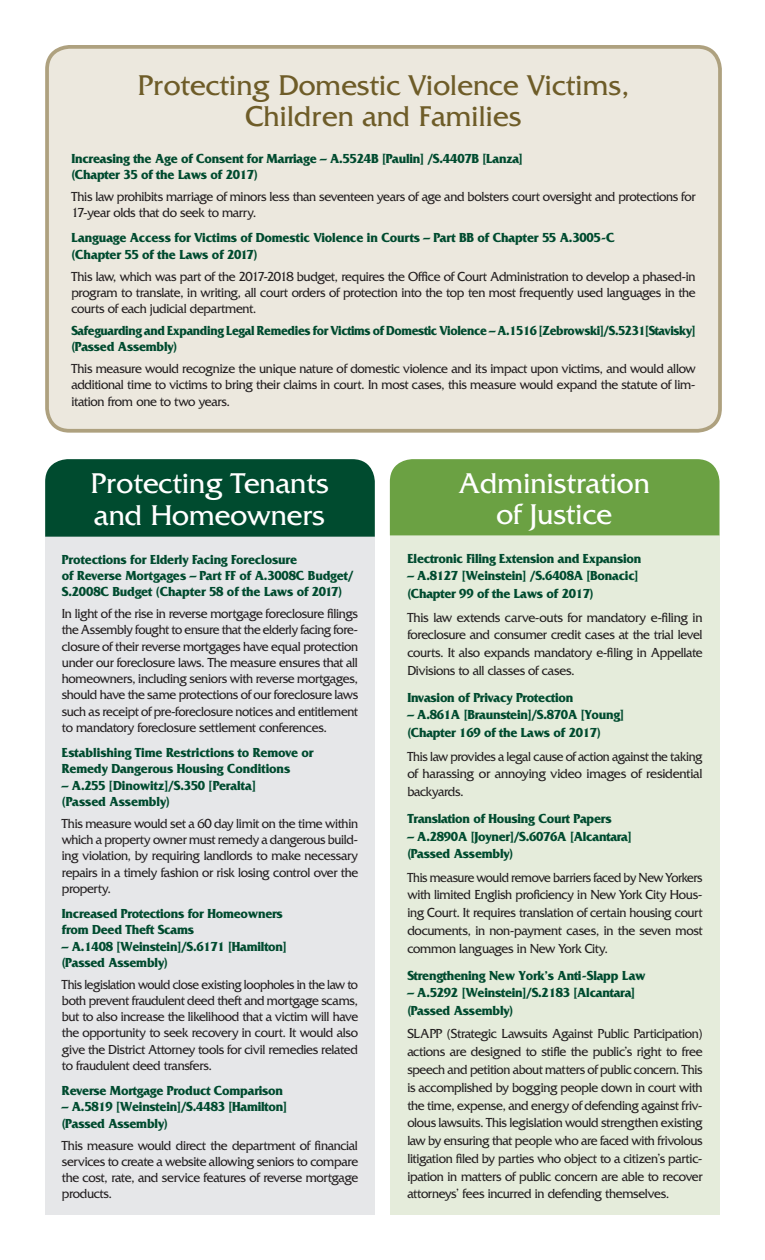
<style>
.page{position:relative;width:765px;height:1260px;background:#fff}
.page>*{position:absolute;margin:0;border:0;box-sizing:border-box;transform-origin:0 0}
.t1{font:30px/31.2px "Friz Quadrata";color:#6e5c28;text-align:center}
.t2{font:30px/31.2px "Friz Quadrata";color:#fff;text-align:center}
.t3{font:13.75px/16.2px "Friz Quadrata";letter-spacing:-.025em;color:#231f20;text-align:justify;scale:.95 1}
.t4{font:700 13.75px/16.2px "Friz Quadrata";letter-spacing:-.02em;color:#004b2f;scale:.95 1}
.t5{font:13.75px/16.2px "Friz Quadrata";letter-spacing:-.025em;color:#231f20;text-align:justify;scale:.92 1}
.t6{font:13.75px/17.8px "Friz Quadrata";letter-spacing:-.025em;color:#231f20;text-align:justify}
.t7{font:700 13.75px/16.2px "Friz Quadrata";letter-spacing:-.02em;color:#004b2f;scale:.92 1}
.t8{font:13.75px/17.8px "Friz Quadrata";letter-spacing:-.025em;color:#231f20;text-align:justify;scale:.93 1}
</style>
<div class="page">
<div style="left:390px;top:535px;width:330px;height:680px;background:#e5ecdb"></div>
<div style="left:47px;top:47px;width:673px;height:384px;background:#ece8de;border-radius:23px"></div>
<div style="left:45px;top:45px;width:677px;height:388px;border:4px solid #aea17f;border-radius:23px"></div>
<div style="left:45px;top:537px;width:330px;height:678px;background:#e6e7e9"></div>
<div style="left:390px;top:459px;width:330px;height:76px;background:#6ba143"></div>
<div style="left:45px;top:459px;width:330px;height:78px;background:#004b2f"></div>
<h1 class="t1" style="left:138px;top:70px;width:493px">Protecting Domestic Violence Victims,<br>Children and Families</h1>
<p class="t4" style="left:71px;top:150px;width:477px">Increasing the Age of Consent for Marriage – A.5524B [Paulin] /S.4407B [Lanza] (Chapter 35 of the Laws of 2017)</p>
<p class="t3" style="left:71px;top:188px;width:659px">This law prohibits marriage of minors less than seventeen years of age and bolsters court oversight and protections for<br>17-year olds that do seek to marry.</p>
<p class="t4" style="left:71px;top:230px;width:574px">Language Access for Victims of Domestic Violence in Courts – Part BB of Chapter 55 A.3005-C (Chapter 55 of the Laws of 2017)</p>
<p class="t3" style="left:71px;top:268px;width:659px">This law, which was part of the 2017-2018 budget, requires the Office of Court Administration to develop a phased-in program to translate, in writing, all court orders of protection into the top ten most frequently used languages in the courts of each judicial department.</p>
<p class="t7" style="left:71px;top:322px;width:680px">Safeguarding and Expanding Legal Remedies for Victims of Domestic Violence – A.1516 [Zebrowski]/S.5231[Stavisky] (Passed Assembly)</p>
<p class="t3" style="left:71px;top:361px;width:659px">This measure would recognize the unique nature of domestic violence and its impact upon victims, and would allow additional time to victims to bring their claims in court. In most cases, this measure would expand the statute of lim&shy;itation from one to two years.</p>
<h1 class="t2" style="left:90px;top:467px;width:240px;line-height:32.5px;text-align:left">Protecting Tenants and Homeowners</h1>
<p class="t4" style="left:62px;top:551px;width:309px">Protections for Elderly Facing Foreclosure<br>of Reverse Mortgages – Part FF of A.3008C Budget/<br>S.2008C Budget (Chapter 58 of the Laws of 2017)</p>
<p class="t3" style="left:62px;top:606px;width:313px">In light of the rise in reverse mortgage foreclosure filings the Assembly fought to ensure that the elderly facing fore&shy;closure of their reverse mortgages have equal protection under our foreclosure laws. The measure ensures that all homeowners, including seniors with reverse mortgages, should have the same protections of our foreclosure laws such as receipt of pre-foreclosure notices and entitlement to mandatory foreclosure settlement conferences.</p>
<p class="t4" style="left:62px;top:745px;width:266px">Establishing Time Restrictions to Remove or<br>Remedy Dangerous Housing Conditions</p>
<p class="t4" style="left:62px;top:777px;width:206px">– A.255 [Dinowitz]/S.350 [Peralta] (Passed Assembly)</p>
<p class="t3" style="left:62px;top:815px;width:313px">This measure would set a 60 day limit on the time within which a property owner must remedy a dangerous build&shy;ing violation, by requiring landlords to make necessary repairs in a timely fashion or risk losing control over the property.</p>
<p class="t4" style="left:62px;top:906px;width:234px">Increased Protections for Homeowners from Deed Theft Scams</p>
<p class="t4" style="left:62px;top:938px;width:238px">– A.1408 [Weinstein]/S.6171 [Hamilton] (Passed Assembly)</p>
<p class="t5" style="left:62px;top:976px;width:324px">This legislation would close existing loopholes in the law to both prevent fraudulent deed theft and mortgage scams, but to also increase the likelihood that a victim will have the opportunity to seek recovery in court. It would also give the District Attorney tools for civil remedies related to fraudulent deed transfers.</p>
<p class="t4" style="left:62px;top:1083px;width:234px">Reverse Mortgage Product Comparison</p>
<p class="t4" style="left:62px;top:1099px;width:239px">– A.5819 [Weinstein]/S.4483 [Hamilton] (Passed Assembly)</p>
<p class="t3" style="left:62px;top:1137px;width:313px">This measure would direct the department of financial services to create a website allowing seniors to compare the cost, rate, and service features of reverse mortgage products.</p>
<h1 class="t2" style="left:459px;top:468px;width:193px">Administration of Justice</h1>
<p class="t4" style="left:407px;top:550px;width:248px">Electronic Filing Extension and Expansion</p>
<p class="t4" style="left:407px;top:567px;width:245px;line-height:17.8px">– A.8127 [Weinstein] /S.6408A [Bonacic] (Chapter 99 of the Laws of 2017)</p>
<p class="t6" style="left:407px;top:608px;width:297px">This law extends carve-outs for mandatory e-filing in foreclosure and consumer credit cases at the trial level courts. It also expands mandatory e-filing in Appellate Divisions to all classes of cases.</p>
<p class="t4" style="left:407px;top:689px;width:176px">Invasion of Privacy Protection</p>
<p class="t4" style="left:407px;top:706px;width:229px;line-height:17.8px">– A.861A [Braunstein]/S.870A [Young] (Chapter 169 of the Laws of 2017)</p>
<p class="t8" style="left:407px;top:747px;width:319px">This law provides a legal cause of action against the taking of harassing or annoying video images of residential backyards.</p>
<p class="t4" style="left:407px;top:810px;width:217px">Translation of Housing Court Papers</p>
<p class="t4" style="left:407px;top:827px;width:238px;line-height:17.8px">– A.2890A [Joyner]/S.6076A [Alcantara] (Passed Assembly)</p>
<p class="t5" style="left:407px;top:868px;width:322px;line-height:17.8px">This measure would remove barriers faced by New Yorkers with limited English proficiency in New York City Hous&shy;ing Court. It requires translation of certain housing court documents, in non-payment cases, in the seven most common languages in New York City.</p>
<p class="t4" style="left:407px;top:967px;width:252px">Strengthening New York’s Anti-Slapp Law</p>
<p class="t4" style="left:407px;top:984px;width:241px;line-height:17.8px">– A.5292 [Weinstein]/S.2183 [Alcantara] (Passed Assembly)</p>
<p class="t3" style="left:407px;top:1025px;width:312px;line-height:17.8px">SLAPP (Strategic Lawsuits Against Public Participation) actions are designed to stifle the public’s right to free speech and petition about matters of public concern. This is accomplished by bogging people down in court with the time, expense, and energy of defending against friv&shy;olous lawsuits. This legislation would strengthen existing law by ensuring that people who are faced with frivolous litigation filed by parties who object to a citizen’s partic&shy;ipation in matters of public concern are able to recover attorneys’ fees incurred in defending themselves.</p>
</div>
